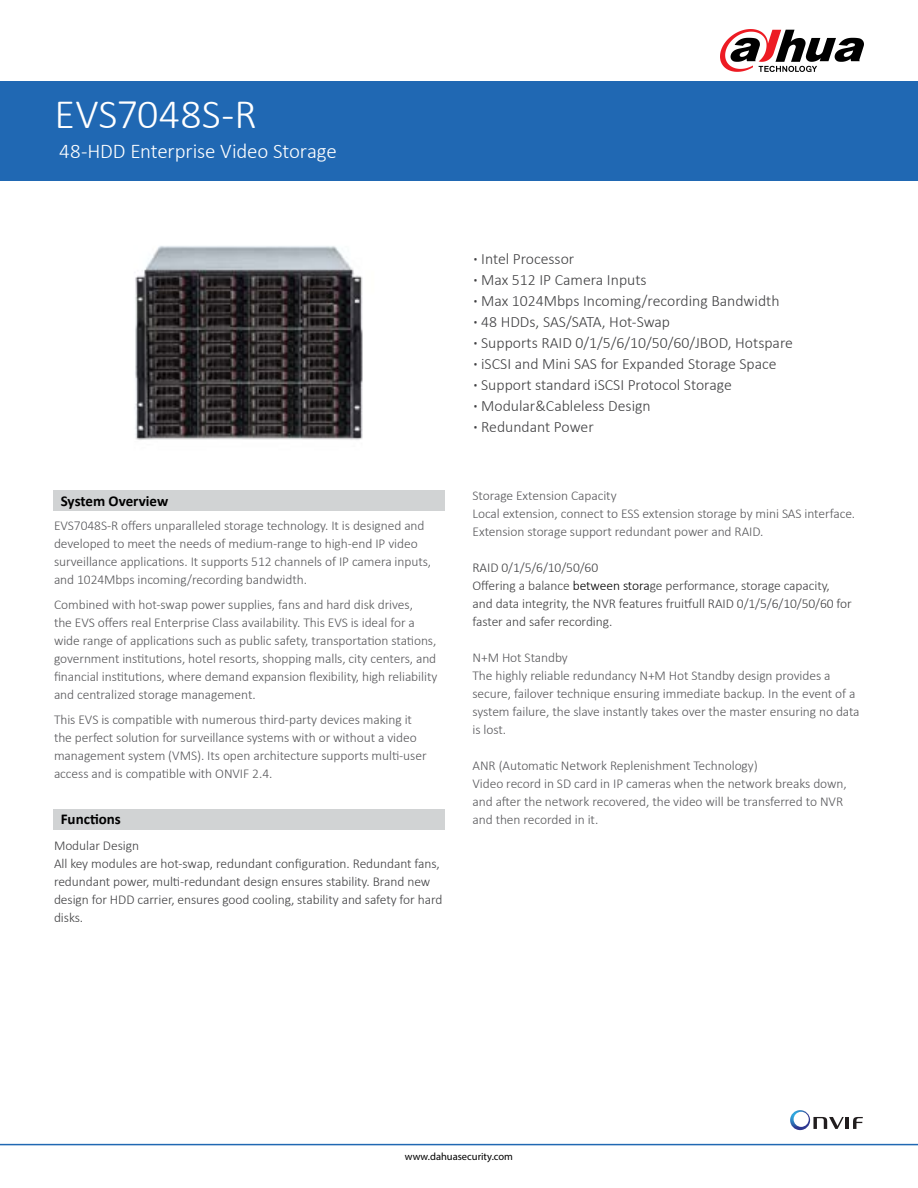
<style>
.page{position:relative;width:918px;height:1188px;background:#fff}
.page>*{position:absolute;margin:0;border:0;box-sizing:border-box;transform-origin:0 0}
.t1{font:300 42px "Calibri";color:#fff}
.t2{font:300 21px "Calibri";letter-spacing:-.005em;color:#fff}
.t3{font:300 15.75px/21px "Calibri";color:#404042}
.t4{font:700 15px "Calibri";color:#000}
.t5{font:300 13.5px/18px "Calibri";letter-spacing:-.005em;color:#58585b}
.t6{font:300 13.5px/18px "Calibri";letter-spacing:-.005em;color:#404042}
.t7{font:10.5px "Myriad Pro";color:#000}
.s1{font-weight:700}
.s2{color:#000}
</style>
<div class="page">
<div style="left:0;top:81px;width:918px;height:100px;background:#2068b3"></div>
<div style="left:53px;top:490px;width:392px;height:20px;background:#d1d3d4"></div>
<div style="left:53px;top:809px;width:392px;height:21px;background:#d1d3d4"></div>
<hr style="left:0;top:1144px;width:918px;height:1px;background:#2068b3">
<hr style="left:845px;top:1117px;width:4px;height:12px;background:#211d1e">
<svg style="left:853px;top:1117px;width:10px;height:12px"></svg>
<svg style="left:790px;top:1110px;width:54px;height:20px"></svg>
<svg style="left:720px;top:29px;width:144px;height:43px"></svg>
<img style="left:135px;top:246px;width:228px;height:194px">
<h1 class="t1" style="left:55px;top:88px;width:204px">EVS7048S-R</h1>
<h2 class="t2" style="left:59px;top:138px;width:279px">48-HDD Enterprise Video Storage</h2>
<p class="t4" style="left:61px;top:490px;width:109px">System Overview</p>
<p class="t5" style="left:54px;top:517px;width:379px">EVS7048S-R offers unparalleled storage technology. It is designed and developed to meet the needs of medium-range to high-end IP video surveillance applications. It supports 512 channels of IP camera inputs, and 1024Mbps incoming/recording bandwidth.</p>
<p class="t5" style="left:54px;top:595px;width:385px">Combined with hot-swap power supplies, fans and hard disk drives,<br>the EVS offers real Enterprise Class availability. This EVS is ideal for a wide range of applications such as public safety, transportation stations, government institutions, hotel resorts, shopping malls, city centers, and financial institutions, where demand expansion flexibility, high reliability and centralized storage management.</p>
<p class="t5" style="left:54px;top:710px;width:374px">This EVS is compatible with numerous third-party devices making it the perfect solution for surveillance systems with or without a video management system (VMS). Its open architecture supports multi-user access and is compatible with ONVIF 2.4.</p>
<p class="t4" style="left:61px;top:809px;width:62px">Functions</p>
<p class="t6" style="left:54px;top:836px;width:390px">Modular Design<br>All key modules are hot-swap, redundant configuration. Redundant fans, redundant power, multi-redundant design ensures stability. Brand new design for HDD carrier, ensures good cooling, stability and safety for hard disks.</p>
<p class="t3" style="left:473px;top:248px;width:321px"><span class="s1">·</span> Intel Processor<br><span class="s1">·</span> Max 512 IP Camera Inputs<br><span class="s1">·</span> Max 1024Mbps Incoming/recording Bandwidth<br><span class="s1">·</span> 48 HDDs, SAS/SATA, Hot-Swap<br><span class="s1">·</span> Supports RAID 0/1/5/6/10/50/60/JBOD, Hotspare <span class="s1">·</span> iSCSI and Mini SAS for Expanded Storage Space<br><span class="s1">·</span> Support standard iSCSI Protocol Storage<br><span class="s1">·</span> Modular&amp;Cableless Design<br><span class="s1">·</span> Redundant Power</p>
<p class="t5" style="left:472px;top:486px;width:384px">Storage Extension Capacity<br>Local extension, connect to ESS extension storage by mini SAS interface.<br>Extension storage support redundant power and RAID.</p>
<p class="t6" style="left:472px;top:558px;width:381px">RAID 0/1/5/6/10/50/60<br>Offering a balance <span class="s2">between stora</span>ge performance, storage capacity, and data integrity, the NVR features fruitfull RAID 0/1/5/6/10/50/60 for faster and safer recording.</p>
<p class="t5" style="left:472px;top:648px;width:389px">N+M Hot Standby<br>The highly reliable redundancy N+M Hot Standby design provides a secure, failover technique ensuring immediate backup. In the event of a system failure, the slave instantly takes over the master ensuring no data is lost.</p>
<p class="t5" style="left:472px;top:756px;width:376px">ANR (Automatic Network Replenishment Technology)<br>Video record in SD card in IP cameras when the network breaks down, and after the network recovered, the video will be transferred to NVR and then recorded in it.</p>
<p class="t7" style="left:405px;top:1150px;width:110px">www.dahuasecurity.com</p>
</div>
